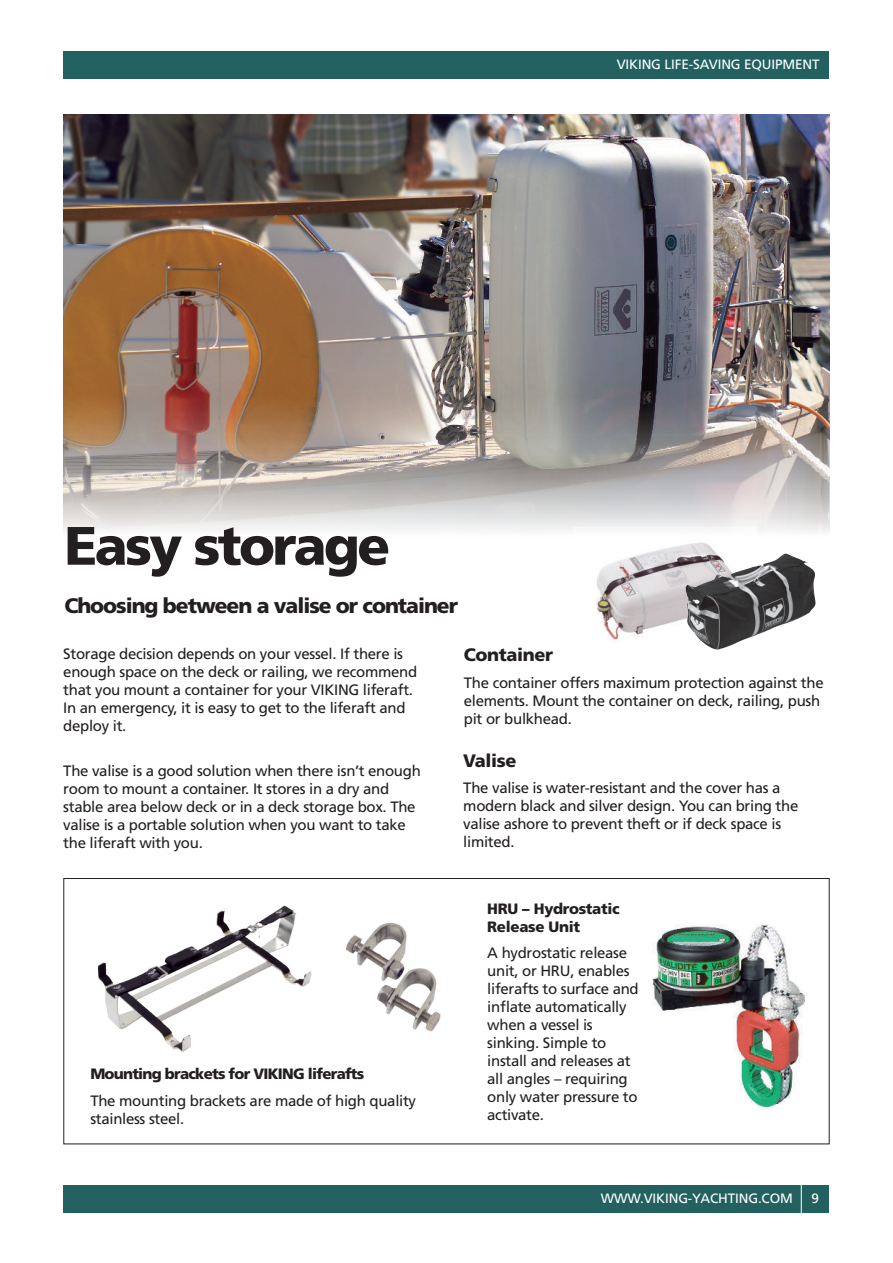
<style>
.page{position:relative;width:893px;height:1263px;background:#fff}
.page>*{position:absolute;margin:0;border:0;box-sizing:border-box;transform-origin:0 0}
.t1{font:900 54px "Frutiger";letter-spacing:-.05em;color:#231f20}
.t2{font:900 21px "Frutiger";letter-spacing:-.05em;color:#231f20}
.t3{font:900 18px "Frutiger";letter-spacing:-.02em;color:#231f20}
.t4{font:15px/18px "Frutiger";letter-spacing:-.02em;color:#231f20}
.t5{font:900 15px "Frutiger";letter-spacing:-.05em;color:#231f20}
.t6{font:900 15px/18px "Frutiger";letter-spacing:-.02em;color:#231f20}
.t7{font:13.5px "Frutiger";letter-spacing:-.01em;color:#fff}
</style>
<div class="page">
<div style="left:64px;top:1185px;width:765px;height:27px;background:#236161"></div>
<hr style="left:801px;top:1176px;width:1px;height:46px;background:#fff">
<div style="left:64px;top:51px;width:765px;height:27px;background:#236161"></div>
<img style="left:64px;top:115px;width:765px;height:481px">
<img style="left:574px;top:528px;width:182px;height:114px">
<img style="left:685px;top:554px;width:100px;height:95px">
<img style="left:652px;top:924px;width:156px;height:186px">
<img style="left:63px;top:878px;width:288px;height:201px">
<img style="left:338px;top:919px;width:103px;height:116px">
<p class="t7" style="left:617px;top:59px;width:204px">VIKING LIFE-SAVING EQUIPMENT</p>
<h1 class="t1" style="left:64px;top:524px;width:327px">Easy storage</h1>
<h2 class="t2" style="left:64px;top:597px;width:395px">Choosing between a valise or container</h2>
<p class="t4" style="left:63px;top:646px;width:356px">Storage decision depends on your vessel. If there is enough space on the deck or railing, we recommend that you mount a container for your VIKING liferaft.<br>In an emergency, it is easy to get to the liferaft and deploy it.</p>
<p class="t4" style="left:63px;top:762px;width:359px">The valise is a good solution when there isn’t enough room to mount a container. It stores in a dry and stable area below deck or in a deck storage box. The valise is a portable solution when you want to take the liferaft with you.</p>
<p class="t5" style="left:90px;top:1068px;width:276px">Mounting brackets for VIKING liferafts</p>
<p class="t4" style="left:90px;top:1093px;width:327px">The mounting brackets are made of high quality stainless steel.</p>
<p class="t3" style="left:464px;top:648px;width:91px">Container</p>
<p class="t4" style="left:464px;top:675px;width:361px">The container offers maximum protection against the elements. Mount the container on deck, railing, push pit or bulkhead.</p>
<p class="t3" style="left:463px;top:753px;width:55px">Valise</p>
<p class="t4" style="left:463px;top:780px;width:337px">The valise is water-resistant and the cover has a modern black and silver design. You can bring the valise ashore to prevent theft or if deck space is limited.</p>
<p class="t6" style="left:487px;top:901px;width:134px">HRU – Hydrostatic<br>Release Unit</p>
<p class="t4" style="left:487px;top:945px;width:153px">A hydrostatic release unit, or HRU, enables liferafts to surface and inflate automatically when a vessel is sinking. Simple to install and releases at all angles – requiring only water pressure to activate.</p>
<p class="t7" style="left:601px;top:1193px;width:194px">WWW.VIKING-YACHTING.COM</p>
<p class="t7" style="left:811px;top:1192px;width:9px">9</p>
</div>
